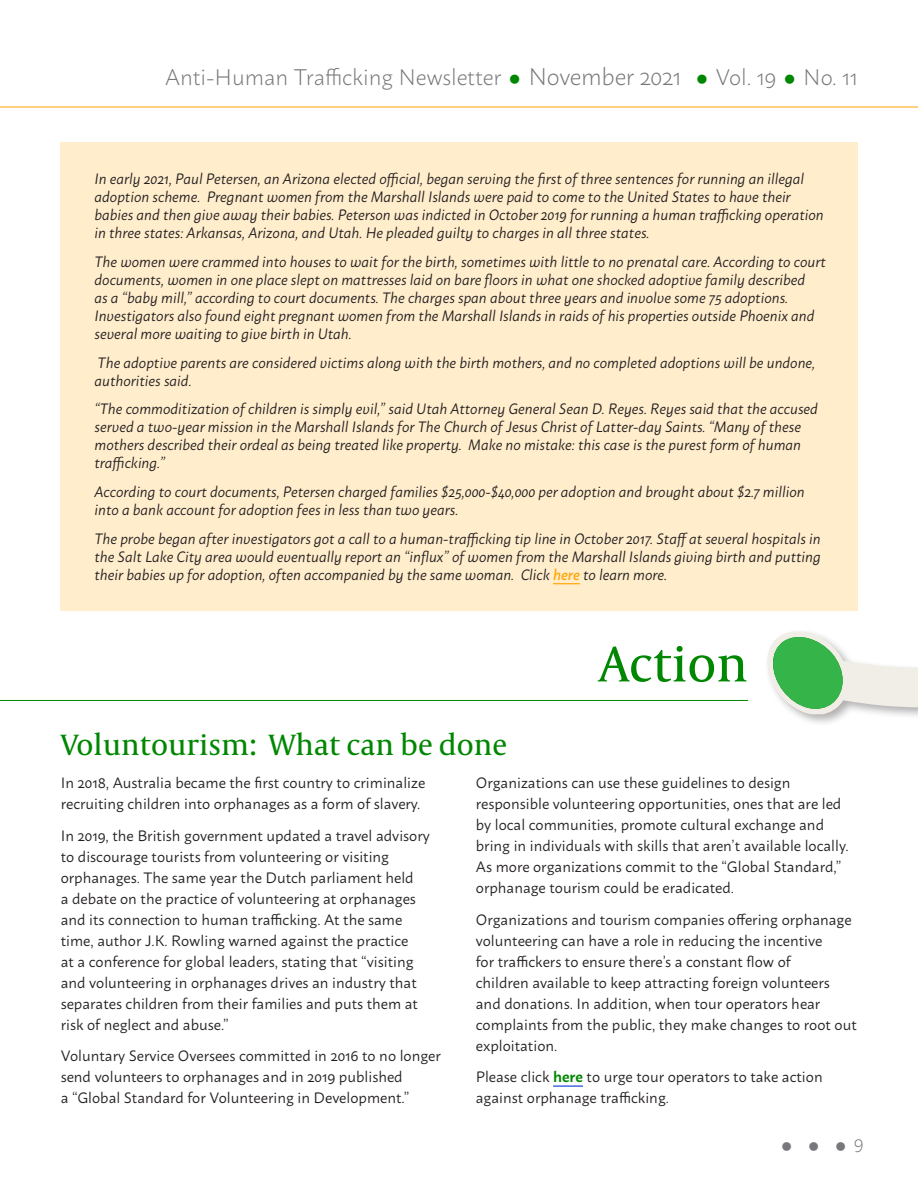
<style>
.page{position:relative;width:918px;height:1188px;background:#fff}
.page>*{position:absolute;margin:0;border:0;box-sizing:border-box;transform-origin:0 0}
.t1{font:51px "Capitolium News 2";color:#008701}
.t2{font:30px "Capitolium News 2";color:#008701}
.t3{font:300 22.5px "Macho";letter-spacing:-.005em;color:#76787b}
.t4{font:300 18px "Macho";color:#76787b}
.t5{font:italic 15px/18px "Macho";color:#231f20}
.t6{font:15px/21px "Macho";color:#231f20}
.s1{color:#008701}
.s2{font-size:24px}
.s3{font-weight:500;color:#ffa400}
.s4{font-weight:600;color:#008701}
</style>
<div class="page">
<div style="left:61px;top:143px;width:797px;height:468px;background:#ffedcc"></div>
<hr style="left:0;top:107px;width:918px;height:1px;background:#ffa400">
<svg style="left:553px;top:583px;width:27px;height:1px"></svg>
<hr style="left:0;top:700px;width:748px;height:1px;background:#008701">
<div style="left:764px;top:628px;width:154px;height:99px;background:#231f20;opacity:.35"></div>
<svg style="left:767px;top:632px;width:151px;height:82px"></svg>
<hr style="left:553px;top:1085px;width:30px;height:2px;background:#4a6ee0">
<p class="t3" style="left:165px;top:58px;width:694px">Anti-Human Trafficking Newsletter <span class="s1">●</span> <span class="s2">November 2021</span> <span class="s1">●</span> Vol. 19 <span class="s1">●</span> No. 11</p>
<p class="t5" style="left:94px;top:169px;width:731px">In early 2021, Paul Petersen, an Arizona elected official, began serving the first of three sentences for running an illegal adoption scheme. Pregnant women from the Marshall Islands were paid to come to the United States to have their babies and then give away their babies. Peterson was indicted in October 2019 for running a human trafficking operation in three states: Arkansas, Arizona, and Utah. He pleaded guilty to charges in all three states.</p>
<p class="t5" style="left:94px;top:251px;width:733px">The women were crammed into houses to wait for the birth, sometimes with little to no prenatal care. According to court documents, women in one place slept on mattresses laid on bare floors in what one shocked adoptive family described<br>as a “baby mill,” according to court documents. The charges span about three years and involve some 75 adoptions.<br>Investigators also found eight pregnant women from the Marshall Islands in raids of his properties outside Phoenix and several more waiting to give birth in Utah.</p>
<p class="t5" style="left:94px;top:352px;width:722px">The adoptive parents are considered victims along with the birth mothers, and no completed adoptions will be undone, authorities said.</p>
<p class="t5" style="left:94px;top:399px;width:725px">“The commoditization of children is simply evil,” said Utah Attorney General Sean D. Reyes. Reyes said that the accused served a two-year mission in the Marshall Islands for The Church of Jesus Christ of Latter-day Saints. “Many of these mothers described their ordeal as being treated like property. Make no mistake: this case is the purest form of human trafficking.”</p>
<p class="t5" style="left:94px;top:482px;width:712px">According to court documents, Petersen charged families $25,000-$40,000 per adoption and brought about $2.7 million into a bank account for adoption fees in less than two years.</p>
<p class="t5" style="left:94px;top:529px;width:728px;text-align:justify">The probe began after investigators got a call to a human-trafficking tip line in October 2017. Staff at several hospitals in the Salt Lake City area would eventually report an “influx” of women from the Marshall Islands giving birth and putting their babies up for adoption, often accompanied by the same woman. Click <span class="s3">here</span> to learn more.</p>
<p class="t1" style="left:599px;top:629px;width:151px">Action</p>
<p class="t2" style="left:61px;top:724px;width:448px">Voluntourism: What can be done</p>
<p class="t6" style="left:61px;top:770px;width:366px">In 2018, Australia became the first country to criminalize recruiting children into orphanages as a form of slavery.</p>
<p class="t6" style="left:61px;top:823px;width:371px">In 2019, the British government updated a travel advisory to discourage tourists from volunteering or visiting orphanages. The same year the Dutch parliament held<br>a debate on the practice of volunteering at orphanages and its connection to human trafficking. At the same time, author J.K. Rowling warned against the practice<br>at a conference for global leaders, stating that “visiting and volunteering in orphanages drives an industry that separates children from their families and puts them at risk of neglect and abuse.”</p>
<p class="t6" style="left:61px;top:1044px;width:382px">Voluntary Service Oversees committed in 2016 to no longer send volunteers to orphanages and in 2019 published<br>a “Global Standard for Volunteering in Development.”</p>
<p class="t6" style="left:476px;top:770px;width:374px">Organizations can use these guidelines to design responsible volunteering opportunities, ones that are led by local communities, promote cultural exchange and bring in individuals with skills that aren’t available locally.<br>As more organizations commit to the “Global Standard,” orphanage tourism could be eradicated.</p>
<p class="t6" style="left:476px;top:907px;width:382px">Organizations and tourism companies offering orphanage volunteering can have a role in reducing the incentive<br>for traffickers to ensure there’s a constant flow of<br>children available to keep attracting foreign volunteers and donations. In addition, when tour operators hear complaints from the public, they make changes to root out exploitation.</p>
<p class="t6" style="left:476px;top:1065px;width:348px">Please click <span class="s4">here</span> to urge tour operators to take action against orphanage trafficking.</p>
<p class="t4" style="left:781px;top:1130px;width:84px">●●●9</p>
</div>
